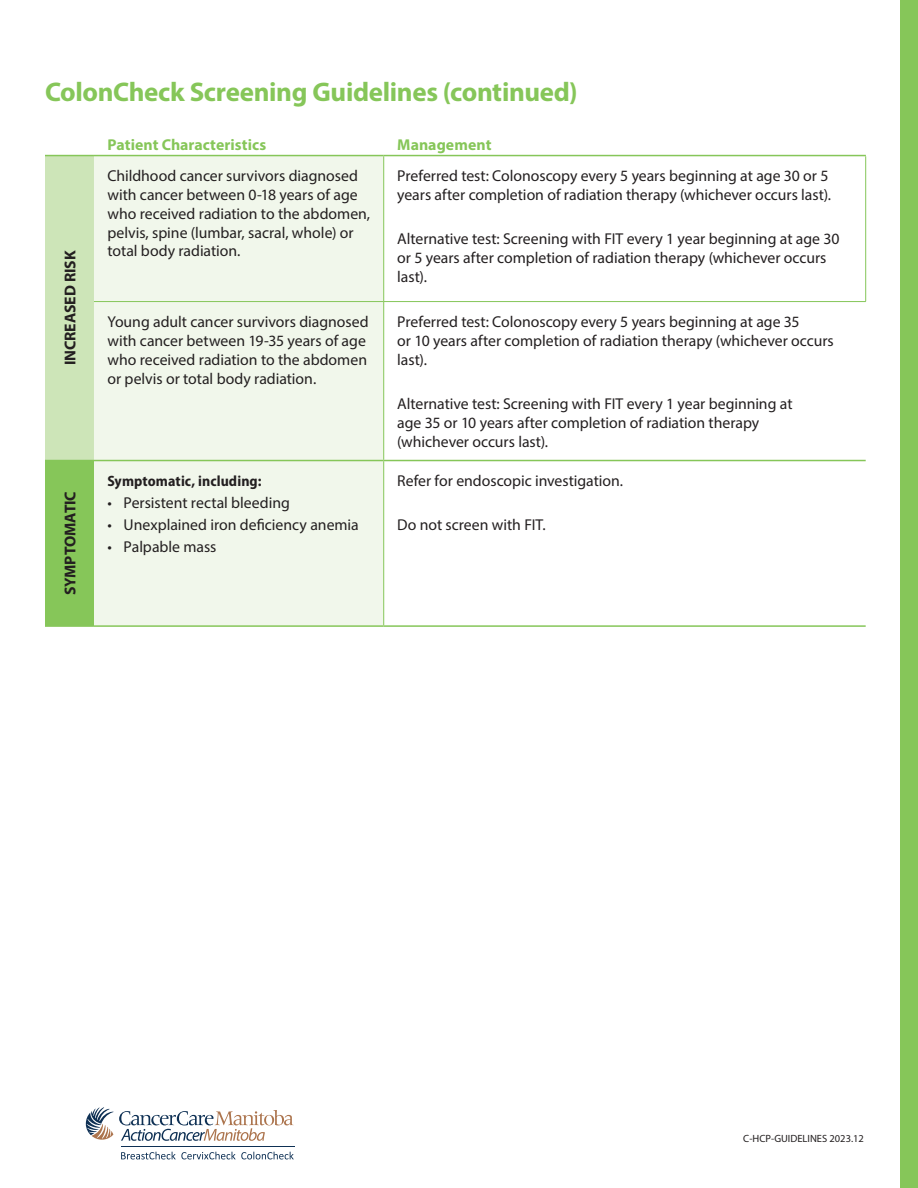
<style>
.page{position:relative;width:918px;height:1188px;background:#fff}
.page>*{position:absolute;margin:0;border:0;box-sizing:border-box;transform-origin:0 0}
.highlight{font:700 27px "Myriad Pro";letter-spacing:-.015em;color:#86c659}
.text{font:15.75px/18.9px "Myriad Pro";color:#231f20}
.text-2{font:700 15.75px "Myriad Pro";letter-spacing:.005em;color:#86c659}
.text-3{font:700 15.75px "Myriad Pro";letter-spacing:-.005em;color:#231f20}
.text-4{font:700 semi-condensed 15px "Myriad Pro";letter-spacing:.005em;color:#231f20}
.t1{font:10.5px "Myriad Pro";color:#231f20}
</style>
<div class="page">
<div style="left:900px;top:0;width:18px;height:1188px;background:#86c659"></div>
<div style="left:45px;top:156px;width:49px;height:305px;background:#cde5b8"></div>
<div style="left:94px;top:156px;width:289px;height:469px;background:#f1f7eb"></div>
<div style="left:45px;top:461px;width:49px;height:165px;background:#86c659"></div>
<hr style="left:865px;top:156px;width:1px;height:145px;background:#86c659">
<hr style="left:94px;top:301px;width:290px;height:1px;background:#86c659">
<hr style="left:384px;top:301px;width:482px;height:1px;background:#86c659">
<hr style="left:45px;top:155px;width:49px;height:1px;background:#86c659">
<hr style="left:94px;top:155px;width:290px;height:1px;background:#86c659">
<hr style="left:384px;top:155px;width:482px;height:1px;background:#86c659">
<hr style="left:45px;top:460px;width:49px;height:1px;background:#86c659">
<hr style="left:45px;top:625px;width:49px;height:2px;background:#86c659">
<hr style="left:383px;top:156px;width:1px;height:145px;background:#86c659">
<hr style="left:383px;top:302px;width:1px;height:158px;background:#86c659">
<hr style="left:383px;top:461px;width:1px;height:164px;background:#86c659">
<hr style="left:94px;top:460px;width:290px;height:1px;background:#86c659">
<hr style="left:384px;top:460px;width:482px;height:1px;background:#86c659">
<hr style="left:94px;top:625px;width:290px;height:2px;background:#86c659">
<hr style="left:384px;top:625px;width:482px;height:2px;background:#86c659">
<hr style="left:121px;top:1146px;width:173px;height:1px;background:#0e3054">
<svg style="left:86px;top:1107px;width:207px;height:34px"></svg>
<svg style="left:121px;top:1152px;width:173px;height:7px"></svg>
<p class="highlight" style="left:45px;top:75px;width:534px">ColonCheck Screening Guidelines (continued)</p>
<p class="text-3" style="left:60px;top:365px;width:116px;rotate:-90deg">INCREASED RISK</p>
<p class="text-3" style="left:60px;top:595px;width:106px;rotate:-90deg">SYMPTOMATIC</p>
<p class="text-2" style="left:107px;top:134px;width:160px">Patient Characteristics</p>
<p class="text-2" style="left:397px;top:134px;width:96px">Management</p>
<p class="text" style="left:107px;top:166px;width:264px">Childhood cancer survivors diagnosed with cancer between 0-18 years of age who received radiation to the abdomen, pelvis, spine (lumbar, sacral, whole) or total body radiation.</p>
<p class="text" style="left:397px;top:166px;width:435px">Preferred test: Colonoscopy every 5 years beginning at age 30 or 5 years after completion of radiation therapy (whichever occurs last).</p>
<p class="text" style="left:397px;top:229px;width:444px">Alternative test: Screening with FIT every 1 year beginning at age 30 or 5 years after completion of radiation therapy (whichever occurs last).</p>
<p class="text" style="left:107px;top:312px;width:263px">Young adult cancer survivors diagnosed with cancer between 19-35 years of age who received radiation to the abdomen or pelvis or total body radiation.</p>
<p class="text" style="left:397px;top:312px;width:438px">Preferred test: Colonoscopy every 5 years beginning at age 35<br>or 10 years after completion of radiation therapy (whichever occurs last).</p>
<p class="text" style="left:397px;top:394px;width:397px">Alternative test: Screening with FIT every 1 year beginning at age 35 or 10 years after completion of radiation therapy (whichever occurs last).</p>
<p class="text-4" style="left:107px;top:472px;width:156px">Symptomatic, including:</p>
<p class="text" style="left:107px;top:493px;width:184px">• Persistent rectal bleeding</p>
<p class="text" style="left:107px;top:515px;width:253px">• Unexplained iron deficiency anemia</p>
<p class="text" style="left:107px;top:537px;width:110px">• Palpable mass</p>
<p class="text" style="left:397px;top:471px;width:227px">Refer for endoscopic investigation.</p>
<p class="text" style="left:397px;top:515px;width:150px">Do not screen with FIT.</p>
<p class="t1" style="left:743px;top:1132px;width:122px">C-HCP-GUIDELINES 2023.12</p>
</div>
